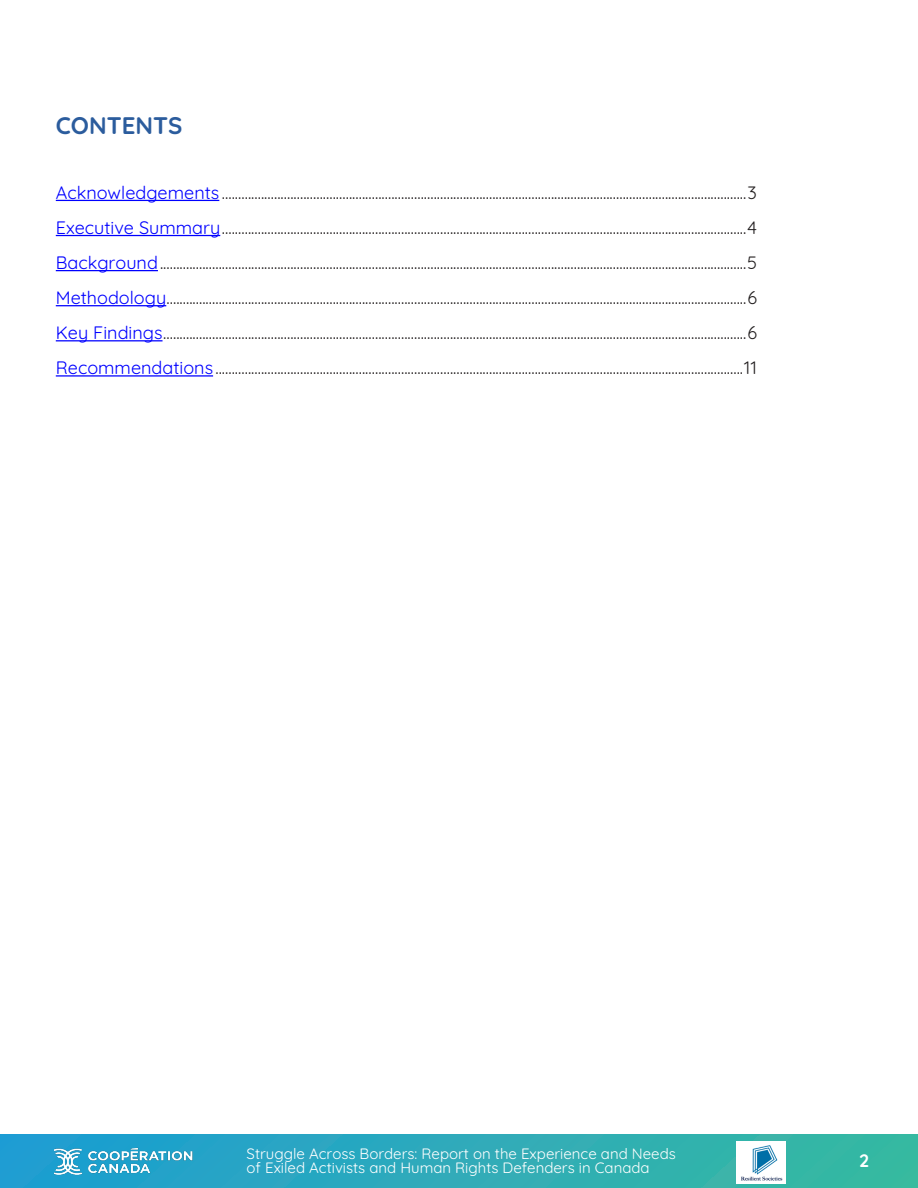
<style>
.page{position:relative;width:918px;height:1188px;background:#fff}
.page>*{position:absolute;margin:0;border:0;box-sizing:border-box;transform-origin:0 0}
.t1{font:300 24px "Quicksand";color:#2b5c9d}
.t2{font:300 18px "Quicksand";color:#231f20}
.t3{font:300 18px "Quicksand";color:#fff}
.t4{font:300 15px/13.5px "Quicksand";color:#fff}
.s1{color:#00f}
</style>
<div class="page">
<div style="left:0;top:1134px;width:918px;height:54px;background:linear-gradient(to right,#1e9dd2,#3bbaa0)"></div>
<img style="left:54px;top:1134px;width:141px;height:47px">
<img style="left:737px;top:1142px;width:49px;height:41px">
<hr style="left:56px;top:200px;width:163px;height:1px;background:#00f">
<hr style="left:56px;top:235px;width:164px;height:1px;background:#00f">
<hr style="left:56px;top:270px;width:102px;height:1px;background:#00f">
<hr style="left:56px;top:305px;width:110px;height:1px;background:#00f">
<hr style="left:56px;top:340px;width:107px;height:1px;background:#00f">
<hr style="left:56px;top:375px;width:157px;height:2px;background:#00f">
<p class="t1" style="left:56px;top:107px;width:128px">CONTENTS</p>
<p class="t2" style="left:56px;top:178px;width:703px"><span class="s1">Acknowledgements</span> .................................................................................................................................................................3</p>
<p class="t2" style="left:56px;top:213px;width:703px"><span class="s1">Executive Summary</span>.................................................................................................................................................................4</p>
<p class="t2" style="left:56px;top:248px;width:703px"><span class="s1">Background</span>....................................................................................................................................................................................5</p>
<p class="t2" style="left:56px;top:284px;width:703px"><span class="s1">Methodology</span>..................................................................................................................................................................................6</p>
<p class="t2" style="left:56px;top:319px;width:703px"><span class="s1">Key Findings</span>...................................................................................................................................................................................6</p>
<p class="t2" style="left:56px;top:354px;width:703px"><span class="s1">Recommendations</span> ..................................................................................................................................................................11</p>
<p class="t4" style="left:247px;top:1146px;width:431px">Struggle Across Borders: Report on the Experience and Needs of Exiled Activists and Human Rights Defenders in Canada</p>
<p class="t3" style="left:859px;top:1146px;width:12px">2</p>
</div>
